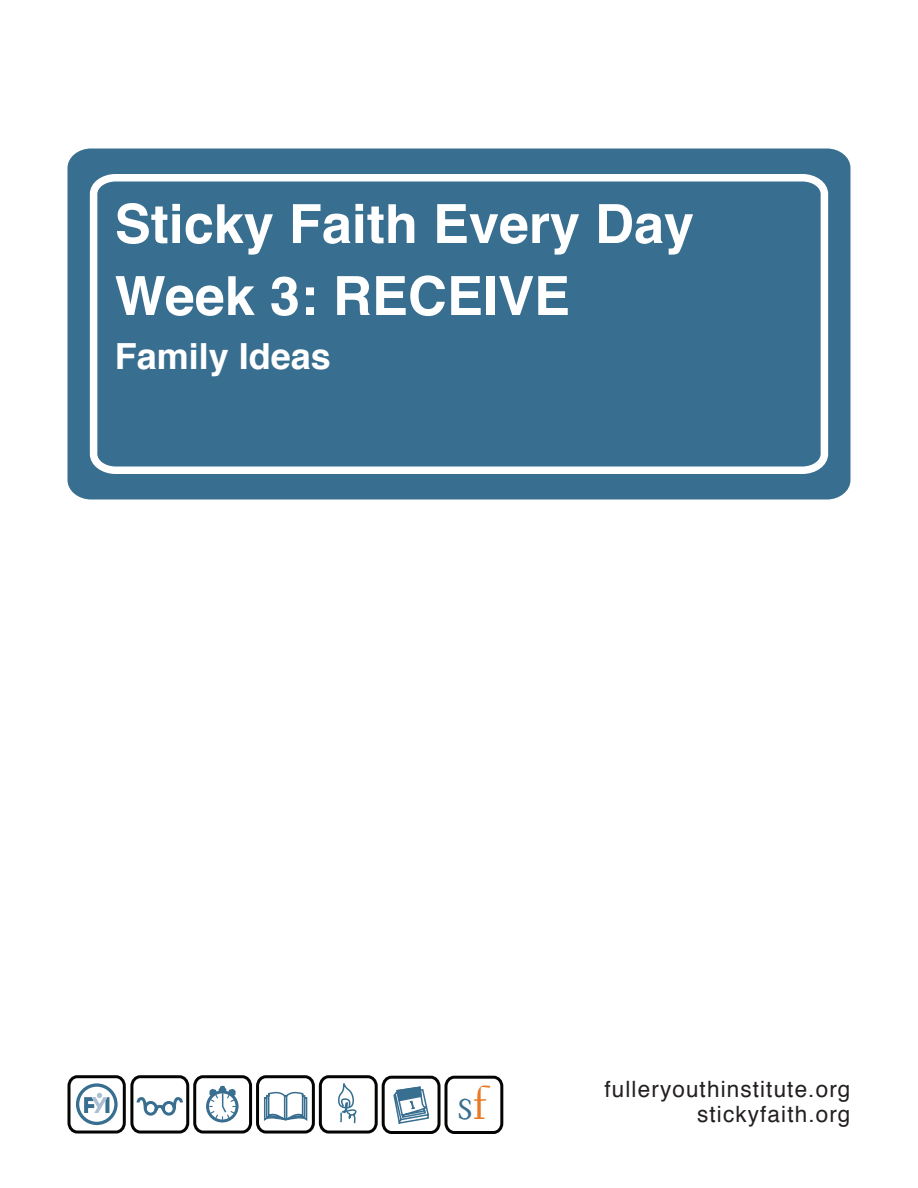
<style>
.page{position:relative;width:918px;height:1188px;background:#fff}
.page>*{position:absolute;margin:0;border:0;box-sizing:border-box;transform-origin:0 0}
.t1{font:700 54px "Helvetica";color:#fff}
.t2{font:46.65px "Electra LH";color:#386e8f}
.t3{font:700 36px "Helvetica";color:#fff}
.t4{font:22.5px "Helvetica";letter-spacing:.05em;color:#231f20}
.s1{color:#ea7924}
</style>
<div class="page">
<svg style="left:76px;top:1083px;width:42px;height:42px"></svg>
<div style="left:68px;top:1075px;width:58px;height:59px;border:3px solid #040503;border-radius:9px"></div>
<svg style="left:130px;top:1075px;width:374px;height:59px"></svg>
<div style="left:68px;top:148px;width:782px;height:352px;background:#386e8f"></div>
<svg style="left:86px;top:170px;width:746px;height:308px"></svg>
<p class="t1" style="left:115px;top:180px;width:581px">Sticky Faith Every Day</p>
<p class="t1" style="left:115px;top:252px;width:457px">Week 3: RECEIVE</p>
<p class="t3" style="left:115px;top:327px;width:218px">Family Ideas</p>
<h2 class="t2" style="left:458px;top:1075px;width:30px">s<span class="s1">f</span></h2>
<p class="t4" style="left:605px;top:1072px;width:247px">fulleryouthinstitute.org</p>
<p class="t4" style="left:697px;top:1097px;width:155px">stickyfaith.org</p>
</div>
